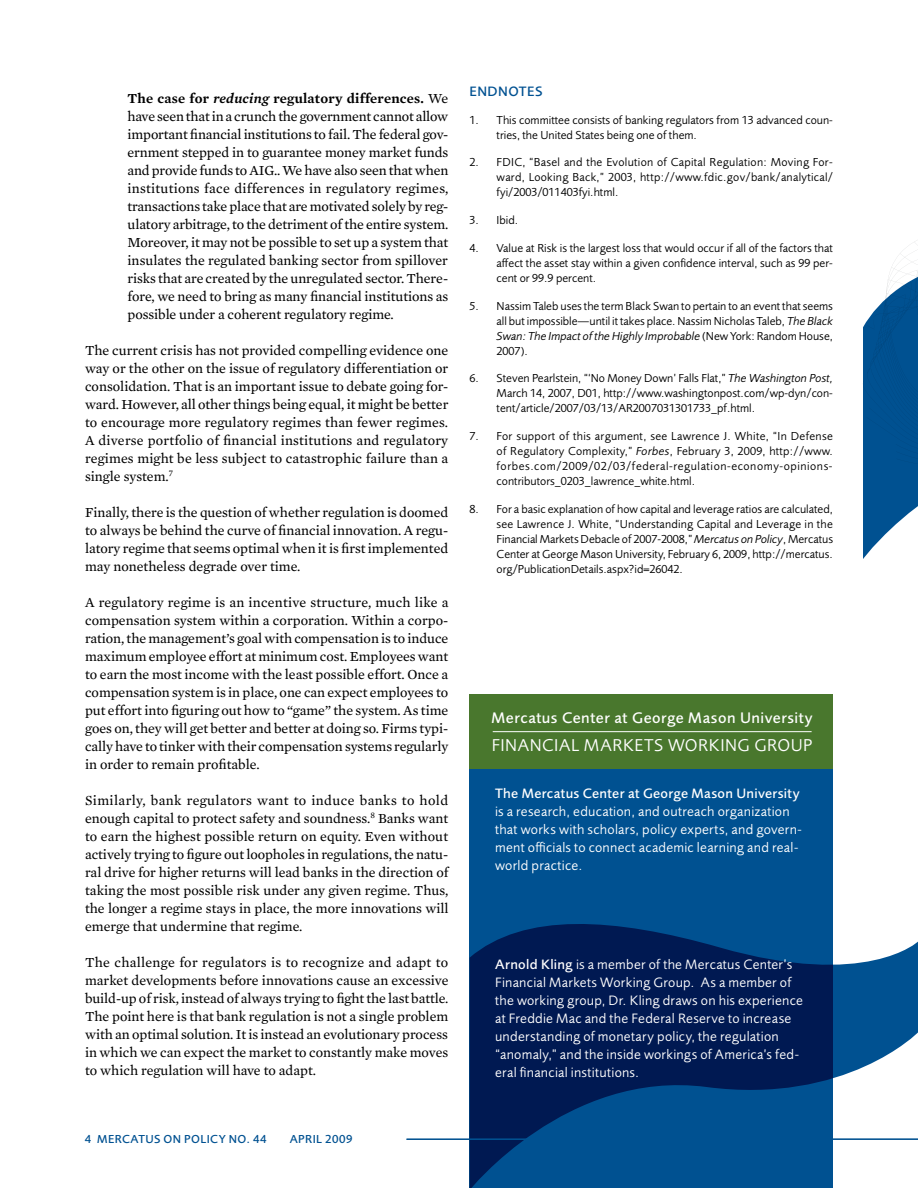
<style>
.page{position:relative;width:918px;height:1188px;background:#fff}
.page>*{position:absolute;margin:0;border:0;box-sizing:border-box;transform-origin:0 0}
.t1{font:17.7px "Foundry Sans";letter-spacing:.03em;color:#fff}
.t2{font:500 15.9px "Foundry Sans";letter-spacing:.035em;color:#fff}
.t3{font:14.1px/18px "Mercury Text G2";color:#000;text-align:justify}
.t4{font:14.1px/18px "Foundry Sans";letter-spacing:.02em;color:#fff}
.t5{font:500 14.1px "Foundry Sans";letter-spacing:.02em;color:#fff}
.t6{font:500 14.1px "Foundry Sans";letter-spacing:.03em;color:#005191}
.t7{font:12px/15px "Foundry Sans";color:#000;text-align:justify}
.t8{font:500 12px "Foundry Sans";letter-spacing:.035em;color:#005191}
.s1{font-weight:600}
.s2{font-weight:600;font-style:italic}
.s3{font-style:italic}
.s4{font-weight:500}
</style>
<div class="page">
<div style="left:470px;top:769px;width:363px;height:419px;background:#005191"></div>
<svg style="left:470px;top:924px;width:448px;height:264px;fill:#001952"></svg>
<svg style="left:863px;top:240px;width:55px;height:319px"></svg>
<div style="left:470px;top:694px;width:363px;height:75px;background:#49772d"></div>
<hr style="left:493px;top:731px;width:319px;height:1px;background:#fff">
<hr style="left:406px;top:1139px;width:512px;height:1px;background:#005191">
<p class="t3" style="left:128px;top:89px;width:322px"><span class="s1">The case for</span> <span class="s2">reducing</span> <span class="s1">regulatory differences.</span> We have seen that in a crunch the government cannot allow important financial institutions to fail. The federal gov&shy;ernment stepped in to guarantee money market funds and provide funds to AIG.. We have also seen that when institutions face differences in regulatory regimes, transactions take place that are motivated solely by reg&shy;ulatory arbitrage, to the detriment of the entire system.<br>Moreover, it may not be possible to set up a system that insulates the regulated banking sector from spillover risks that are created by the unregulated sector. There&shy;fore, we need to bring as many financial institutions as possible under a coherent regulatory regime.</p>
<p class="t3" style="left:85px;top:341px;width:365px">The current crisis has not provided compelling evidence one way or the other on the issue of regulatory differentiation or consolidation. That is an important issue to debate going for&shy;ward. However, all other things being equal, it might be better to encourage more regulatory regimes than fewer regimes.<br>A diverse portfolio of financial institutions and regulatory regimes might be less subject to catastrophic failure than a single system.<sup>7</sup></p>
<p class="t3" style="left:85px;top:503px;width:365px">Finally, there is the question of whether regulation is doomed to always be behind the curve of financial innovation. A regu&shy;latory regime that seems optimal when it is first implemented may nonetheless degrade over time.</p>
<p class="t3" style="left:85px;top:593px;width:365px">A regulatory regime is an incentive structure, much like a compensation system within a corporation. Within a corpo&shy;ration, the management’s goal with compensation is to induce maximum employee effort at minimum cost. Employees want to earn the most income with the least possible effort. Once a compensation system is in place, one can expect employees to put effort into figuring out how to “game” the system. As time goes on, they will get better and better at doing so. Firms typi&shy;cally have to tinker with their compensation systems regularly in order to remain profitable.</p>
<p class="t3" style="left:85px;top:791px;width:365px">Similarly, bank regulators want to induce banks to hold enough capital to protect safety and soundness.<sup>8</sup> Banks want to earn the highest possible return on equity. Even without actively trying to figure out loopholes in regulations, the natu&shy;ral drive for higher returns will lead banks in the direction of taking the most possible risk under any given regime. Thus, the longer a regime stays in place, the more innovations will emerge that undermine that regime.</p>
<p class="t3" style="left:85px;top:953px;width:365px">The challenge for regulators is to recognize and adapt to market developments before innovations cause an excessive build-up of risk, instead of always trying to fight the last battle.<br>The point here is that bank regulation is not a single problem with an optimal solution. It is instead an evolutionary process in which we can expect the market to constantly make moves to which regulation will have to adapt.</p>
<p class="t6" style="left:470px;top:84px;width:74px">Endnotes</p>
<p class="t7" style="left:497px;top:113px;width:338px;text-indent:-27px">1. This committee consists of banking regulators from 13 advanced coun&shy;tries, the United States being one of them.</p>
<p class="t7" style="left:497px;top:155px;width:338px;text-indent:-27px">2. FDIC, “Basel and the Evolution of Capital Regulation: Moving For&shy;ward, Looking Back,” 2003, http://www.fdic.gov/bank/analytical/ fyi/2003/011403fyi.html.</p>
<p class="t7" style="left:470px;top:213px;width:50px">3. Ibid.</p>
<p class="t7" style="left:497px;top:241px;width:338px;text-indent:-27px">4. Value at Risk is the largest loss that would occur if all of the factors that affect the asset stay within a given confidence interval, such as 99 per&shy;cent or 99.9 percent.</p>
<p class="t7" style="left:497px;top:299px;width:338px;text-indent:-27px">5. Nassim Taleb uses the term Black Swan to pertain to an event that seems all but impossible—until it takes place. Nassim Nicholas Taleb, <span class="s3">The Black Swan: The Impact of the Highly Improbable</span> (New York: Random House, 2007).</p>
<p class="t7" style="left:497px;top:371px;width:338px;text-indent:-27px">6. Steven Pearlstein, “‘No Money Down’ Falls Flat,” <span class="s3">The Washington Post, </span>March 14, 2007, D01, http://www.washingtonpost.com/wp-dyn/con&shy;tent/article/2007/03/13/AR2007031301733_pf.html.</p>
<p class="t7" style="left:497px;top:429px;width:338px;text-indent:-27px">7. For support of this argument, see Lawrence J. White, “In Defense of Regulatory Complexity,” <span class="s3">Forbes</span>, February 3, 2009, http://www. forbes.com/2009/02/03/federal-regulation-economy-opinions&shy;contributors_0203_lawrence_white.html.</p>
<p class="t7" style="left:497px;top:502px;width:338px;text-indent:-27px">8. For a basic explanation of how capital and leverage ratios are calculated, see Lawrence J. White, “Understanding Capital and Leverage in the Financial Markets Debacle of 2007-2008,” <span class="s3">Mercatus on Policy</span>, Mercatus Center at George Mason University, February 6, 2009, http://mercatus. org/PublicationDetails.aspx?id=26042.</p>
<p class="t2" style="left:492px;top:710px;width:323px">Mercatus Center at George Mason University</p>
<p class="t1" style="left:492px;top:736px;width:322px">FINANCIAL MARKETS WORKING GROUP</p>
<p class="t5" style="left:495px;top:786px;width:306px">The Mercatus Center at George Mason University</p>
<p class="t4" style="left:495px;top:803px;width:308px">is a research, education, and outreach organization that works with scholars, policy experts, and govern&shy;ment officials to connect academic learning and real&shy;world practice.</p>
<p class="t4" style="left:495px;top:956px;width:309px"><span class="s4">Arnold Kling</span> is a member of the Mercatus Center’s Financial Markets Working Group. As a member of the working group, Dr. Kling draws on his experience at Freddie Mac and the Federal Reserve to increase understanding of monetary policy, the regulation “anomaly,” and the inside workings of America’s fed&shy;eral financial institutions.</p>
<p class="t8" style="left:85px;top:1133px;width:183px">4 MERCATUS ON POLICY NO. 44</p>
<p class="t8" style="left:290px;top:1133px;width:8px">april</p>
<p class="t8" style="left:325px;top:1133px;width:29px">2009</p>
</div>
